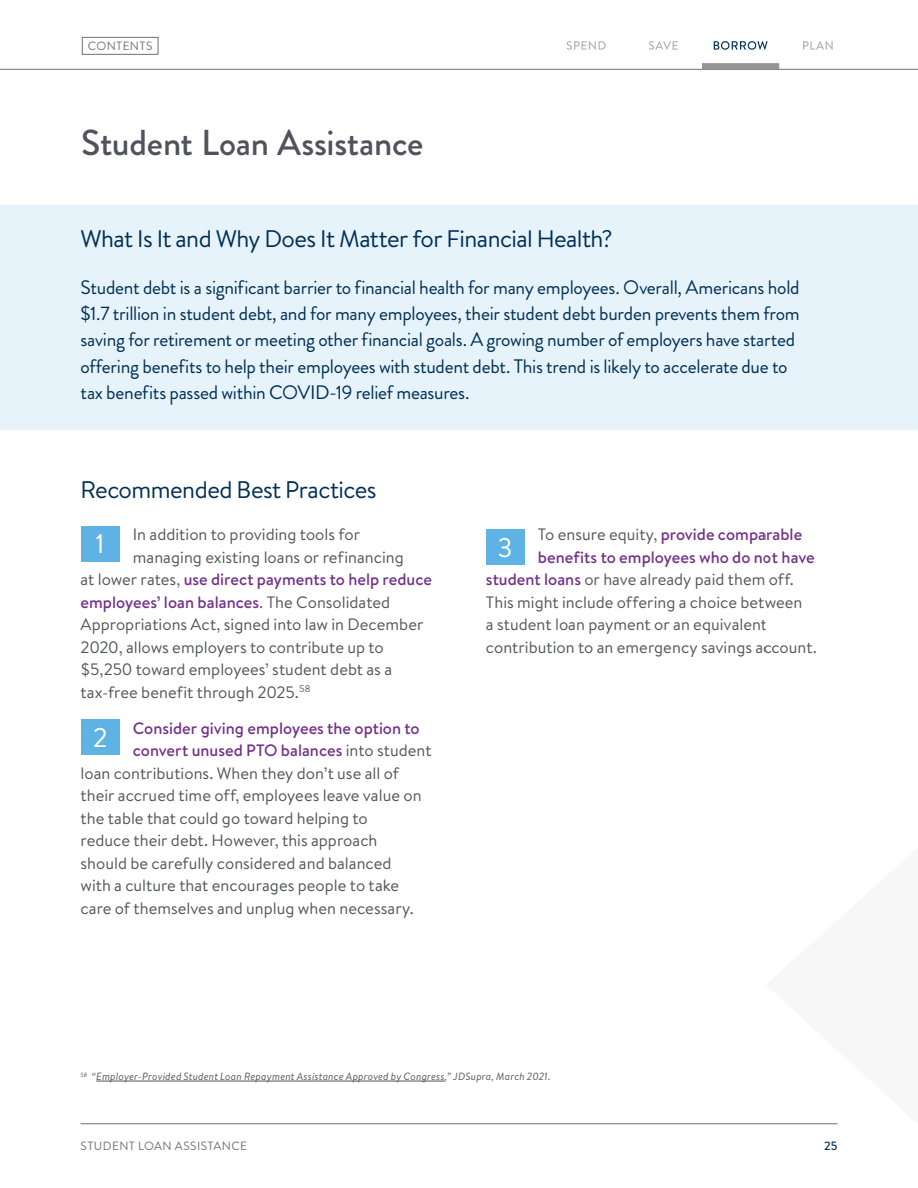
<style>
.page{position:relative;width:918px;height:1188px;background:#fff}
.page>*{position:absolute;margin:0;border:0;box-sizing:border-box;transform-origin:0 0}
.t1{font:500 36px "Brandon Grotesque";letter-spacing:-.01em;color:#50535c}
.t2{font:27px "Brandon Text";color:#fff}
.t3{font:24px "Brandon Text";letter-spacing:-.025em;color:#003056}
.t4{font:19.5px/26.2px "Brandon Grotesque";letter-spacing:-.015em;color:#003056}
.t5{font:16.5px "Brandon Text";color:#54555a}
.t6{font:500 16.5px "Brandon Text";color:#73308a}
.t7{font:12px "Brandon Text";letter-spacing:.03em;color:#717073}
.t8{font:500 12px "Brandon Text";color:#003056}
.t9{font:italic 10.5px "Brandon Text";letter-spacing:.02em;color:#54555a}
.s1{font-weight:400;color:#54555a}
.s2{font-weight:500;color:#73308a}
</style>
<div class="page">
<div style="left:82px;top:37px;width:76px;height:18px;border:1px solid #717073"></div>
<div style="left:0;top:205px;width:918px;height:225px;background:#e7f3fa"></div>
<hr style="left:81px;top:1123px;width:756px;height:1px;background:#717073">
<hr style="left:0;top:69px;width:918px;height:1px;background:#717073">
<hr style="left:96px;top:1081px;width:349px;height:1px;background:#54555a">
<svg style="left:567px;top:41px;width:39px;height:9px"></svg>
<svg style="left:649px;top:41px;width:29px;height:9px"></svg>
<svg style="left:714px;top:41px;width:54px;height:9px"></svg>
<div style="left:702px;top:63px;width:77px;height:6px;background:#939598"></div>
<svg style="left:803px;top:41px;width:30px;height:9px"></svg>
<div style="left:81px;top:526px;width:38px;height:36px;background:#5eb3e4"></div>
<div style="left:81px;top:719px;width:38px;height:36px;background:#5eb3e4"></div>
<div style="left:486px;top:529px;width:38px;height:36px;background:#5eb3e4"></div>
<p class="t7" style="left:88px;top:38px;width:66px">CONTENTS</p>
<h1 class="t1" style="left:81px;top:117px;width:344px">Student Loan Assistance</h1>
<h3 class="t3" style="left:81px;top:222px;width:534px">What Is It and Why Does It Matter for Financial Health?</h3>
<p class="t4" style="left:81px;top:274px;width:721px">Student debt is a significant barrier to financial health for many employees. Overall, Americans hold $1.7 trillion in student debt, and for many employees, their student debt burden prevents them from saving for retirement or meeting other financial goals. A growing number of employers have started offering benefits to help their employees with student debt. This trend is likely to accelerate due to tax benefits passed within COVID-19 relief measures.</p>
<h3 class="t3" style="left:81px;top:473px;width:298px">Recommended Best Practices</h3>
<p class="t5" style="left:133px;top:523px;width:229px">In addition to providing tools for</p>
<p class="t5" style="left:133px;top:546px;width:272px">managing existing loans or refinancing</p>
<p class="t6" style="left:81px;top:568px;width:353px"><span class="s1">at lower rates,</span> use direct payments to help reduce</p>
<p class="t6" style="left:81px;top:591px;width:311px">employees’ loan balances<span class="s1">. The Consolidated</span></p>
<p class="t5" style="left:81px;top:613px;width:344px">Appropriations Act, signed into law in December</p>
<p class="t5" style="left:81px;top:636px;width:305px">2020, allows employers to contribute up to</p>
<p class="t5" style="left:81px;top:658px;width:313px">$5,250 toward employees’ student debt as a</p>
<p class="t5" style="left:81px;top:681px;width:231px">tax-free benefit through 2025.<sup>58</sup></p>
<p class="t6" style="left:133px;top:717px;width:288px">Consider giving employees the option to</p>
<p class="t6" style="left:133px;top:739px;width:300px">convert unused PTO balances <span class="s1">into student</span></p>
<p class="t5" style="left:81px;top:762px;width:320px">loan contributions. When they don’t use all of</p>
<p class="t5" style="left:81px;top:784px;width:343px">their accrued time off, employees leave value on</p>
<p class="t5" style="left:81px;top:807px;width:289px">the table that could go toward helping to</p>
<p class="t5" style="left:81px;top:829px;width:298px">reduce their debt. However, this approach</p>
<p class="t5" style="left:81px;top:852px;width:313px">should be carefully considered and balanced</p>
<p class="t5" style="left:81px;top:874px;width:320px">with a culture that encourages people to take</p>
<p class="t5" style="left:81px;top:897px;width:335px">care of themselves and unplug when necessary.</p>
<h2 class="t2" style="left:96px;top:525px;width:11px">1</h2>
<h2 class="t2" style="left:93px;top:719px;width:16px">2</h2>
<p class="t6" style="left:538px;top:523px;width:266px"><span class="s1">To ensure equity,</span> provide comparable</p>
<p class="t6" style="left:538px;top:546px;width:278px">benefits to employees who do not have</p>
<p class="t5" style="left:486px;top:568px;width:309px"><span class="s2">student loans</span> or have already paid them off.</p>
<p class="t5" style="left:486px;top:591px;width:318px">This might include offering a choice between</p>
<p class="t5" style="left:486px;top:613px;width:283px">a student loan payment or an equivalent</p>
<p class="t5" style="left:486px;top:636px;width:332px">contribution to an emergency savings account.</p>
<h2 class="t2" style="left:498px;top:529px;width:17px">3</h2>
<p class="t9" style="left:81px;top:1069px;width:472px"><sup>58</sup> “Employer-Provided Student Loan Repayment Assistance Approved by Congress,” JDSupra, March 2021.</p>
<p class="t7" style="left:81px;top:1138px;width:168px">STUDENT LOAN ASSISTANCE</p>
<p class="t8" style="left:824px;top:1138px;width:15px">25</p>
</div>
